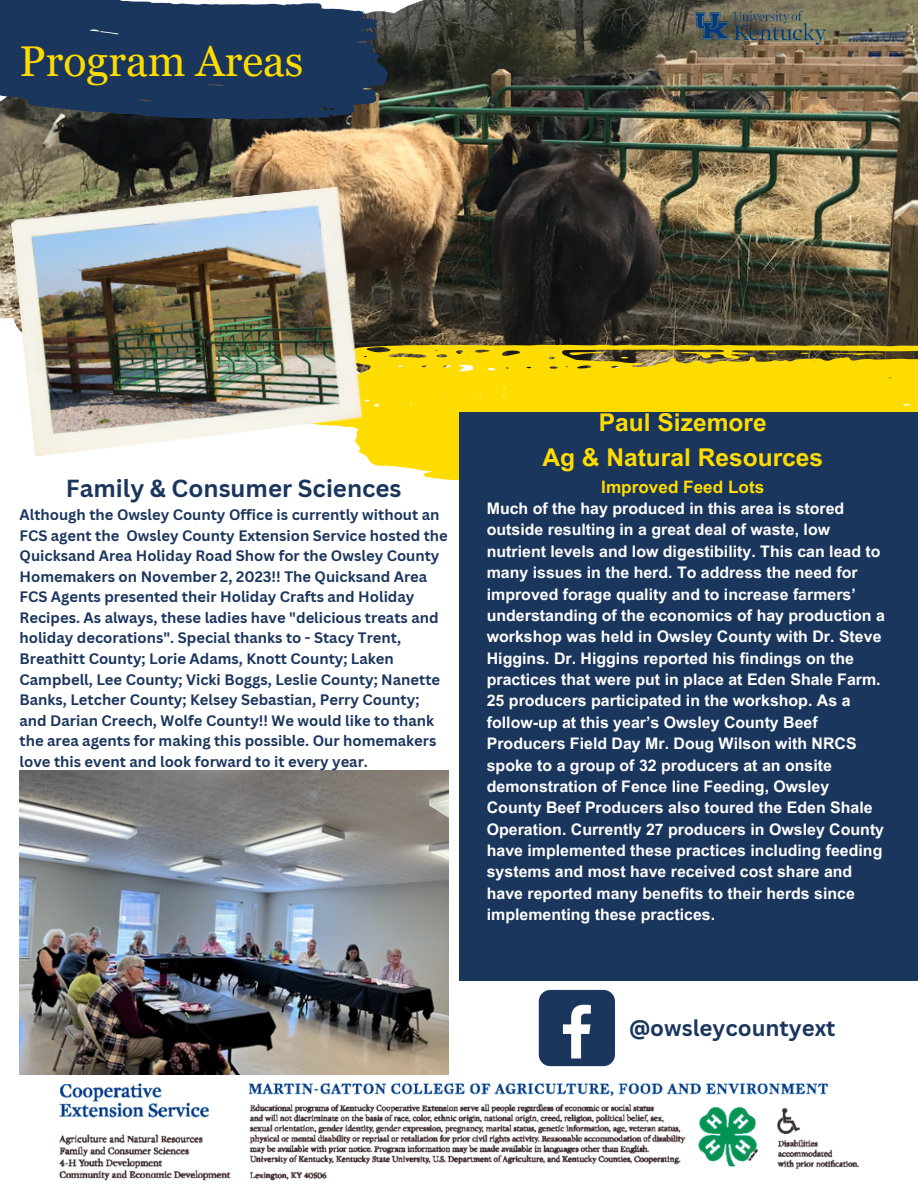
<style>
.page{position:relative;width:918px;height:1188px;background:#fff}
.page>*{position:absolute;margin:0;border:0;box-sizing:border-box;transform-origin:0 0}
.t1{font:43.05px "Georgia Pro";color:#ffdc00}
.t2{font:700 24.6px/34px "Arial MT Pro";color:#ffdc00;text-align:center}
.t3{font:700 24px "Canva Sans";color:#1b365d}
.t4{font:700 22.2px "Canva Sans";color:#1b365d}
.t5{font:700 17.1px "Arial MT Pro";color:#ffdc00}
.t6{font:700 15.9px/21.3px "Arial MT Pro";color:#fff}
.t7{font:700 14.7px/20.5px "Canva Sans";color:#1b365d}
</style>
<div class="page">
<img style="left:0;top:0;width:918px;height:345px">
<svg style="left:363px;top:345px;width:555px;height:135px;background:#eccd0b"></svg>
<svg style="left:569px;top:352px;width:35px;height:3px"></svg>
<svg style="left:830px;top:353px;width:54px;height:2px"></svg>
<svg style="left:621px;top:357px;width:8px;height:2px"></svg>
<img style="left:10px;top:186px;width:353px;height:270px">
<div style="left:459px;top:413px;width:459px;height:568px;background:#1b365d"></div>
<svg style="left:0;top:0;width:388px;height:120px;background:#253d5e"></svg>
<img style="left:58px;top:1083px;width:801px;height:98px">
<div style="left:539px;top:990px;width:76px;height:76px;background:#1b365d;border-radius:12px"></div>
<svg style="left:563px;top:1005px;width:28px;height:53px"></svg>
<img style="left:693px;top:0;width:135px;height:53px">
<img style="left:20px;top:771px;width:428px;height:303px">
<p class="t1" style="left:20px;top:37px;width:285px">Program Areas</p>
<p class="t3" style="left:66px;top:471px;width:337px">Family &amp; Consumer Sciences</p>
<p class="t7" style="left:20px;top:504px;width:430px">Although the Owsley County Office is currently without an FCS agent the Owsley County Extension Service hosted the Quicksand Area Holiday Road Show for the Owsley County Homemakers on November 2, 2023!! The Quicksand Area FCS Agents presented their Holiday Crafts and Holiday Recipes. As always, these ladies have "delicious treats and holiday decorations". Special thanks to - Stacy Trent, Breathitt County; Lorie Adams, Knott County; Laken Campbell, Lee County; Vicki Boggs, Leslie County; Nanette Banks, Letcher County; Kelsey Sebastian, Perry County; and Darian Creech, Wolfe County!! We would like to thank the area agents for making this possible. Our homemakers</p>
<p class="t7" style="left:20px;top:751px;width:350px">love this event and look forward to it every year.</p>
<p class="t2" style="left:542px;top:409px;width:282px">Paul Sizemore<br>Ag &amp; Natural Resources</p>
<p class="t5" style="left:601px;top:481px;width:165px">Improved Feed Lots</p>
<p class="t6" style="left:487px;top:500px;width:400px">Much of the hay produced in this area is stored outside resulting in a great deal of waste, low nutrient levels and low digestibility. This can lead to many issues in the herd. To address the need for improved forage quality and to increase farmers’ understanding of the economics of hay production a workshop was held in Owsley County with Dr. Steve Higgins. Dr. Higgins reported his findings on the practices that were put in place at Eden Shale Farm.<br>25 producers participated in the workshop. As a follow-up at this year’s Owsley County Beef Producers Field Day Mr. Doug Wilson with NRCS spoke to a group of 32 producers at an onsite demonstration of Fence line Feeding, Owsley County Beef Producers also toured the Eden Shale Operation. Currently 27 producers in Owsley County have implemented these practices including feeding systems and most have received cost share and have reported many benefits to their herds since implementing these practices.</p>
<h2 class="t4" style="left:629px;top:1013px;width:208px">@owsleycountyext</h2>
</div>
